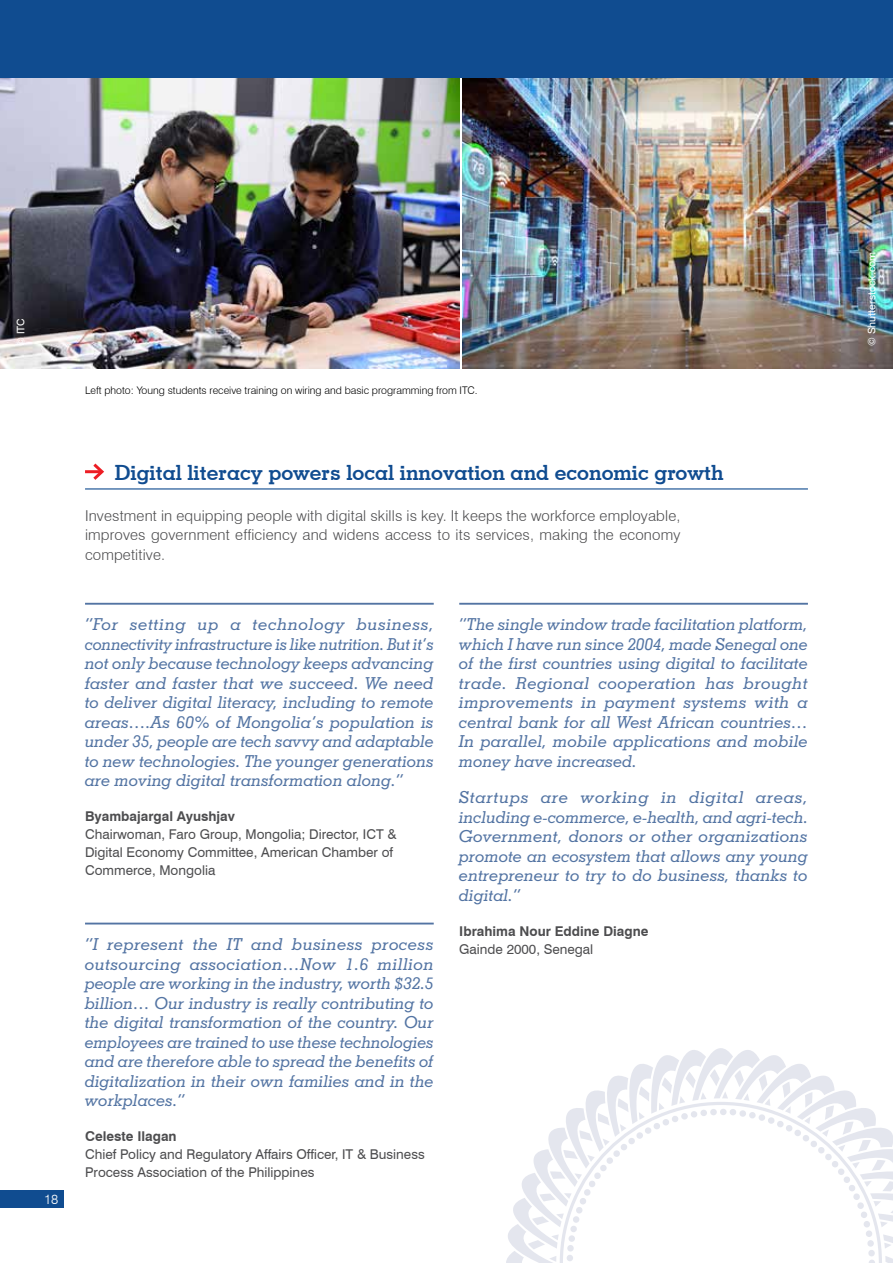
<style>
.page{position:relative;width:893px;height:1263px;background:#fff}
.page>*{position:absolute;margin:0;border:0;box-sizing:border-box;transform-origin:0 0}
.t1{font:700 21px "Geometric Slab 703 BT";color:#104c90}
.t2{font:italic 16.5px/19.5px "Geometric Slabserif 703 BT";letter-spacing:.01em;color:#5374a3;text-align:justify}
.t3{font:300 15px/19.5px "Swiss 721 BT";letter-spacing:.01em;color:#4d4d4f;text-align:justify}
.t4{font:13.5px/18px "Swiss 721 BT";color:#4d4d4f}
.t5{font:700 13.5px "Swiss 721 BT";color:#4d4d4f}
.t6{font:300 13.5px "Swiss 721 BT";color:#fff}
.t7{font:300 10.5px "Swiss 721 BT";color:#000}
.t8{font:10.5px "Swiss 721 BT";color:#fff}
</style>
<div class="page">
<div style="left:0;top:0;width:893px;height:78px;background:#104c90"></div>
<hr style="left:85px;top:488px;width:723px;height:1px;background:#104c90">
<hr style="left:85px;top:470px;width:17px;height:3px;background:#ed1d24">
<svg style="left:90px;top:463px;width:14px;height:17px"></svg>
<hr style="left:85px;top:603px;width:349px;height:2px;background:#5374a3">
<hr style="left:85px;top:923px;width:349px;height:1px;background:#5374a3">
<hr style="left:459px;top:603px;width:349px;height:2px;background:#5374a3">
<img style="left:463px;top:78px;width:430px;height:290px">
<img style="left:0;top:78px;width:459px;height:290px">
<svg style="left:506px;top:1048px;width:387px;height:215px"></svg>
<div style="left:0;top:1191px;width:64px;height:17px;background:#104c90"></div>
<p class="t8" style="left:14px;top:346px;width:29px;rotate:-90deg">© ITC</p>
<p class="t7" style="left:85px;top:384px;width:394px">Left photo: Young students receive training on wiring and basic programming from ITC.</p>
<p class="t6" style="left:44px;top:1191px;width:16px">18</p>
<p class="t1" style="left:115px;top:460px;width:610px">Digital literacy powers local innovation and economic growth</p>
<p class="t3" style="left:85px;top:505px;width:597px">Investment in equipping people with digital skills is key. It keeps the workforce employable, improves government efficiency and widens access to its services, making the economy competitive.</p>
<p class="t2" style="left:85px;top:614px;width:350px">“For setting up a technology business, connectivity infrastructure is like nutrition. But it’s not only because technology keeps advancing faster and faster that we succeed. We need to deliver digital literacy, including to remote areas….As 60% of Mongolia’s population is under 35, people are tech savvy and adaptable to new technologies. The younger generations are moving digital transformation along.”</p>
<p class="t5" style="left:85px;top:808px;width:152px">Byambajargal Ayushjav</p>
<p class="t4" style="left:85px;top:825px;width:313px">Chairwoman, Faro Group, Mongolia; Director, ICT &amp;<br>Digital Economy Committee, American Chamber of<br>Commerce, Mongolia</p>
<p class="t2" style="left:85px;top:934px;width:350px">“I represent the IT and business process outsourcing association…Now 1.6 million people are working in the industry, worth $32.5 billion… Our industry is really contributing to the digital transformation of the country. Our employees are trained to use these technologies and are therefore able to spread the benefits of digitalization in their own families and in the workplaces.”</p>
<p class="t5" style="left:85px;top:1128px;width:93px">Celeste Ilagan</p>
<p class="t4" style="left:85px;top:1145px;width:341px">Chief Policy and Regulatory Affairs Officer, IT &amp; Business<br>Process Association of the Philippines</p>
<p class="t2" style="left:459px;top:614px;width:350px">“The single window trade facilitation platform, which I have run since 2004, made Senegal one of the first countries using digital to facilitate trade. Regional cooperation has brought improvements in payment systems with a central bank for all West African countries… In parallel, mobile applications and mobile money have increased.</p>
<p class="t2" style="left:459px;top:787px;width:350px">Startups are working in digital areas, including e-commerce, e-health, and agri-tech.<br>Government, donors or other organizations promote an ecosystem that allows any young entrepreneur to try to do business, thanks to digital.”</p>
<p class="t5" style="left:459px;top:923px;width:191px">Ibrahima Nour Eddine Diagne</p>
<p class="t4" style="left:459px;top:940px;width:136px">Gainde 2000, Senegal</p>
<p class="t8" style="left:865px;top:346px;width:96px;rotate:-90deg">© Shutterstock.com</p>
</div>
